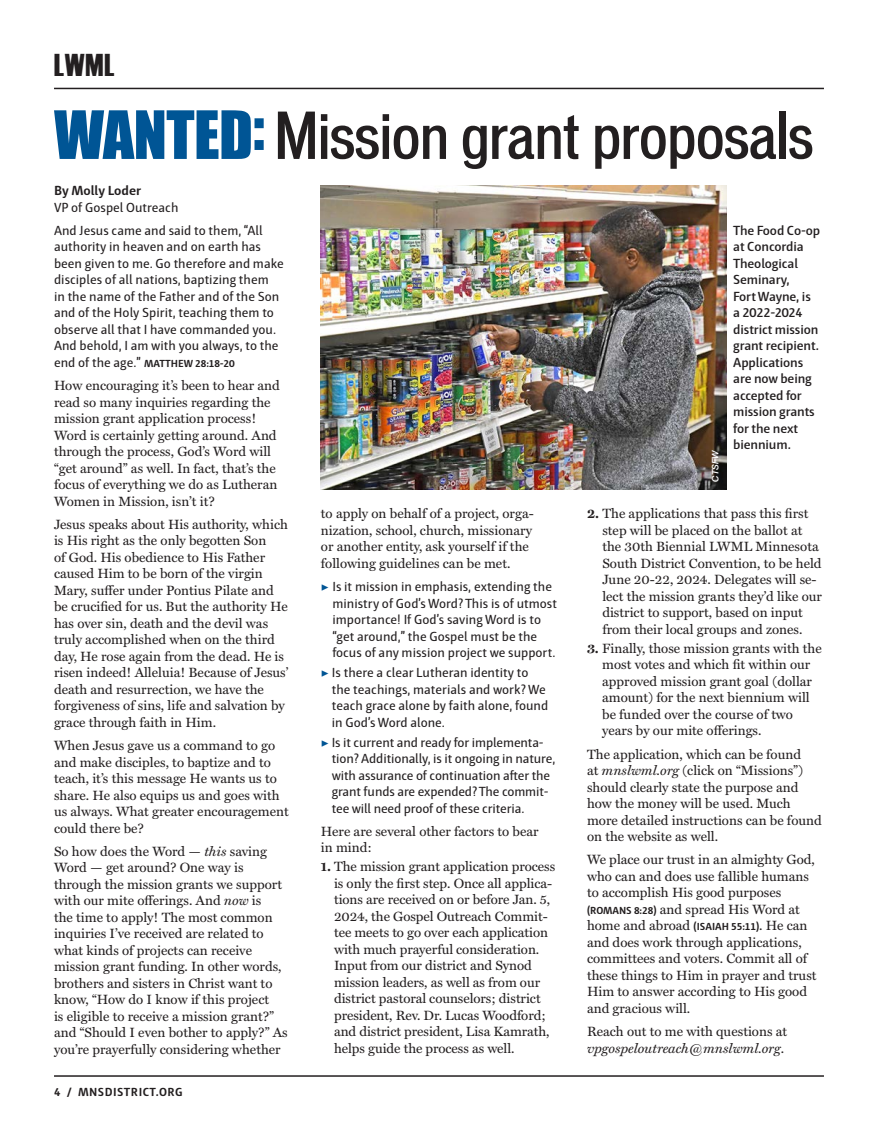
<style>
.page{position:relative;width:878px;height:1141px;background:#fff}
.page>*{position:absolute;margin:0;border:0;box-sizing:border-box;transform-origin:0 0}
.Birthday_date{font:500 condensed 61.5px "Vonnes";letter-spacing:-.01em;color:#231f20}
.Interior_Header_Bar_Left{font:31.5px "Haettenschweiler";color:#231f20}
.Submissions_Body_Text{font:13.5px/16.5px "Miller Text";color:#231f20}
.Submissions_Body_Text-2{font:13.5px/16.5px "Haptic";color:#231f20}
.Submissions_Body_Text-3{font:600 13.5px/16.5px "Haptic";letter-spacing:-.01em;color:#231f20}
.Submissions_Body_Text-4{font:700 13.5px "Haptic";color:#231f20}
.t1{font:700 12px "Haptic";letter-spacing:.04em;color:#231f20}
.Submissions_Body_Text-5{font:700 10.5px "Haptic";color:#231f20}
.Photo_Credit{font:italic 500 9px "Helvetica Neue LT Std";color:#fff}
.s1{font-family:"Impact";font-weight:400;font-stretch:normal;color:#005595}
.s2{font-weight:400;font-size:13.5px}
.s3{font-style:italic}
.s4{font-family:"Minion Pro";color:#005595}
.s5{font-weight:700}
.s6{font-family:"Haptic";font-weight:700;font-size:10.5px}
</style>
<div class="page">
<hr style="left:54px;top:1075px;width:770px;height:2px;background:#231f20">
<hr style="left:54px;top:88px;width:770px;height:1px;background:#231f20">
<img style="left:321px;top:185px;width:405px;height:304px">
<p class="Interior_Header_Bar_Left" style="left:54px;top:47px;width:62px">LWML</p>
<p class="Birthday_date" style="left:54px;top:98px;width:761px"><span class="s1">WANTED:</span> Mission grant proposals</p>
<p class="Submissions_Body_Text-4" style="left:54px;top:182px;width:89px">By Molly Loder</p>
<p class="Submissions_Body_Text-2" style="left:54px;top:199px;width:126px">VP of Gospel Outreach</p>
<p class="Submissions_Body_Text-2" style="left:54px;top:222px;width:231px">And Jesus came and said to them, “All authority in heaven and on earth has been given to me. Go therefore and make disciples of all nations, baptizing them<br>in the name of the Father and of the Son and of the Holy Spirit, teaching them to observe all that I have commanded you.<br>And behold, I am with you always, to the</p>
<p class="Submissions_Body_Text-5" style="left:54px;top:357px;width:182px"><span class="s2">end of the age.”</span> MATTHEW 28:18-20</p>
<p class="Submissions_Body_Text" style="left:54px;top:378px;width:227px">How encouraging it’s been to hear and read so many inquiries regarding the mission grant application process!<br>Word is certainly getting around. And through the process, God’s Word will “get around” as well. In fact, that’s the focus of everything we do as Lutheran Women in Mission, isn’t it?</p>
<p class="Submissions_Body_Text" style="left:54px;top:516px;width:236px">Jesus speaks about His authority, which is His right as the only begotten Son<br>of God. His obedience to His Father caused Him to be born of the virgin Mary, suffer under Pontius Pilate and be crucified for us. But the authority He has over sin, death and the devil was truly accomplished when on the third day, He rose again from the dead. He is risen indeed! Alleluia! Because of Jesus’ death and resurrection, we have the forgiveness of sins, life and salvation by grace through faith in Him.</p>
<p class="Submissions_Body_Text" style="left:54px;top:738px;width:236px">When Jesus gave us a command to go and make disciples, to baptize and to teach, it’s this message He wants us to share. He also equips us and goes with us always. What greater encouragement could there be?</p>
<p class="Submissions_Body_Text" style="left:54px;top:843px;width:235px">So how does the Word — <span class="s3">this</span> saving Word — get around? One way is through the mission grants we support with our mite offerings. And <span class="s3">now</span> is<br>the time to apply! The most common inquiries I’ve received are related to what kinds of projects can receive mission grant funding. In other words, brothers and sisters in Christ want to know, “How do I know if this project<br>is eligible to receive a mission grant?” and “Should I even bother to apply?” As you’re prayerfully considering whether</p>
<p class="t1" style="left:54px;top:1084px;width:130px">4 / MNSDISTRICT.ORG</p>
<p class="Submissions_Body_Text" style="left:321px;top:506px;width:214px">to apply on behalf of a project, orga&shy;nization, school, church, missionary or another entity, ask yourself if the following guidelines can be met.</p>
<p class="Submissions_Body_Text-2" style="left:332px;top:578px;width:226px;text-indent:-11px"><span class="s4">▶</span> Is it mission in emphasis, extending the ministry of God’s Word? This is of utmost importance! If God’s saving Word is to “get around,” the Gospel must be the focus of any mission project we support.</p>
<p class="Submissions_Body_Text-2" style="left:332px;top:664px;width:218px;text-indent:-11px"><span class="s4">▶</span> Is there a clear Lutheran identity to the teachings, materials and work? We teach grace alone by faith alone, found in God’s Word alone.</p>
<p class="Submissions_Body_Text-2" style="left:332px;top:734px;width:225px;text-indent:-11px"><span class="s4">▶</span> Is it current and ready for implementa&shy;tion? Additionally, is it ongoing in nature, with assurance of continuation after the grant funds are expended? The commit&shy;tee will need proof of these criteria.</p>
<p class="Submissions_Body_Text" style="left:321px;top:823px;width:219px">Here are several other factors to bear in mind:</p>
<p class="Submissions_Body_Text" style="left:334px;top:859px;width:223px;text-indent:-13px"><span class="s5">1.</span> The mission grant application process is only the first step. Once all applica&shy;tions are received on or before Jan. 5, 2024, the Gospel Outreach Commit&shy;tee meets to go over each application with much prayerful consideration.<br>Input from our district and Synod mission leaders, as well as from our district pastoral counselors; district president, Rev. Dr. Lucas Woodford; and district president, Lisa Kamrath, helps guide the process as well.</p>
<p class="Photo_Credit" style="left:710px;top:482px;width:33px;rotate:-90deg">CTSFW</p>
<p class="Submissions_Body_Text-3" style="left:733px;top:222px;width:88px">The Food Co-op at Concordia<br>Theological<br>Seminary,<br>Fort Wayne, is a 2022-2024 district mission grant recipient.<br>Applications are now being accepted for mission grants for the next biennium.</p>
<p class="Submissions_Body_Text" style="left:602px;top:506px;width:221px;text-indent:-15px"><span class="s5">2.</span> The applications that pass this first step will be placed on the ballot at the 30th Biennial LWML Minnesota South District Convention, to be held June 20-22, 2024. Delegates will se&shy;lect the mission grants they’d like our district to support, based on input from their local groups and zones.</p>
<p class="Submissions_Body_Text" style="left:602px;top:640px;width:221px;text-indent:-15px"><span class="s5">3.</span> Finally, those mission grants with the most votes and which fit within our approved mission grant goal (dollar amount) for the next biennium will be funded over the course of two years by our mite offerings.</p>
<p class="Submissions_Body_Text" style="left:587px;top:746px;width:236px">The application, which can be found<br>at <span class="s3">mnslwml.org</span> (click on “Missions”) should clearly state the purpose and how the money will be used. Much more detailed instructions can be found on the website as well.</p>
<p class="Submissions_Body_Text" style="left:587px;top:852px;width:231px">We place our trust in an almighty God, who can and does use fallible humans to accomplish His good purposes <span class="s6">(ROMANS 8:28)</span> and spread His Word at home and abroad <span class="s6">(ISAIAH 55:11)</span>. He can and does work through applications, committees and voters. Commit all of these things to Him in prayer and trust Him to answer according to His good and gracious will.</p>
<p class="Submissions_Body_Text" style="left:587px;top:1023px;width:202px">Reach out to me with questions at <span class="s3">vpgospeloutreach@mnslwml.org</span>.</p>
</div>
